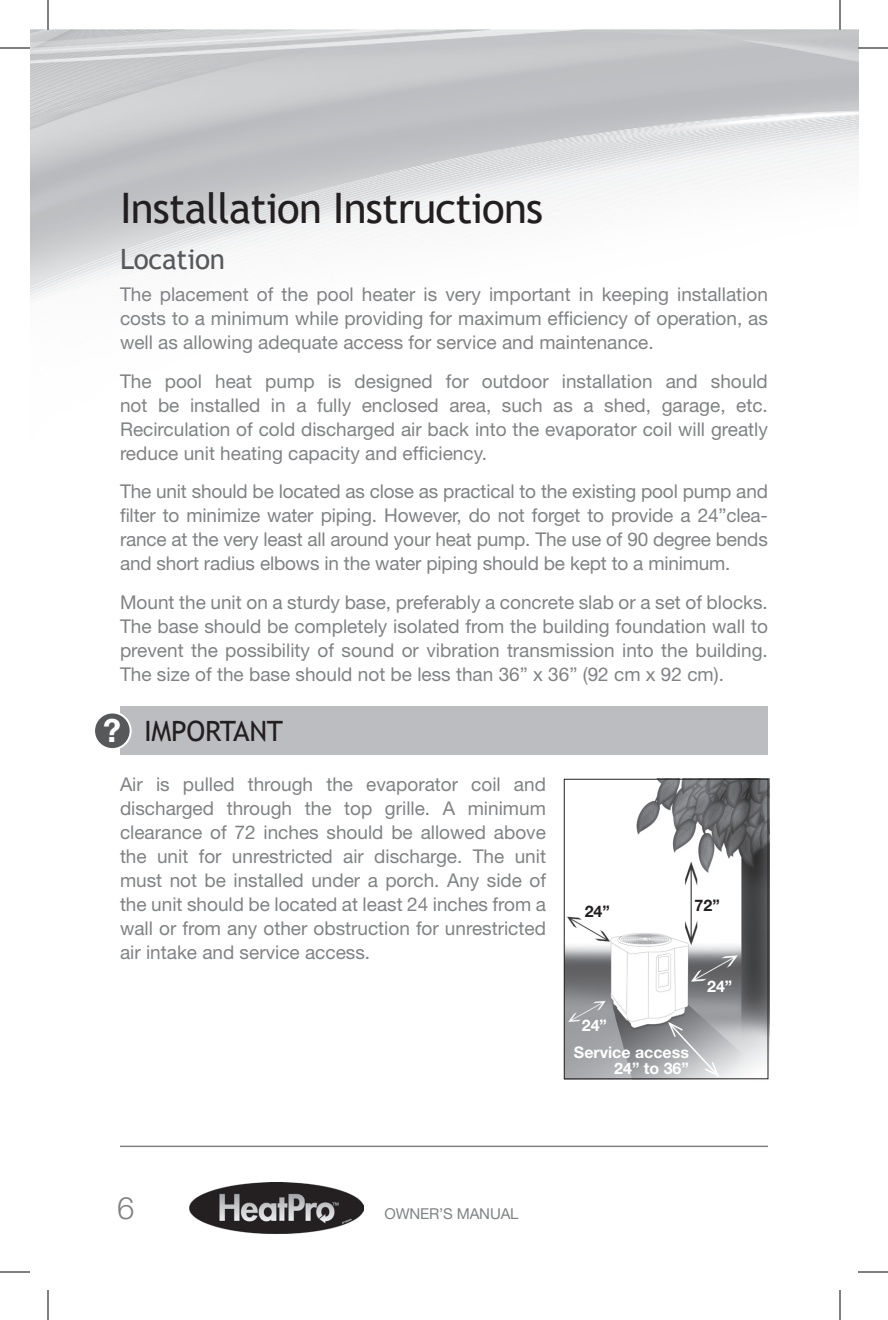
<style>
.page{position:relative;width:888px;height:1320px;background:#fff}
.page>*{position:absolute;margin:0;border:0;box-sizing:border-box;transform-origin:0 0}
.t1{font:42px "Trebuchet MS";letter-spacing:-.02em;color:#231f20}
.t2{font:300 31px "Helvetica Neue";color:#808285}
.t3{font:28px "Trebuchet MS";letter-spacing:-.01em;color:#231f20}
.t4{font:28px "Trebuchet MS";letter-spacing:-.01em;color:#57585a}
.t5{font:19px/24px "Helvetica Neue";color:#808285;text-align:justify}
.t6{font:700 16px/16px "Helvetica Neue";color:#fff;text-align:right}
.t7{font:700 16px "Helvetica Neue";color:#231f20}
.t8{font:15px "Helvetica Neue";letter-spacing:-.01em;color:#808285}
.s1{font-family:"Helvetica Neue";font-weight:700;font-size:32px;color:#fff}
</style>
<div class="page">
<hr style="left:120px;top:1146px;width:648px;height:1px;background:#808285">
<img style="left:30px;top:30px;width:828px;height:271px">
<img style="left:566px;top:779px;width:203px;height:300px">
<div style="left:564px;top:779px;width:204px;height:300px;border:1px solid #231f20"></div>
<div style="left:120px;top:706px;width:648px;height:49px;background:#bcbdc0"></div>
<div style="left:94px;top:712px;width:37px;height:37px;background:#57585a;border-radius:50%"></div>
<div style="left:93px;top:711px;width:39px;height:39px;border:2px solid #fff;border-radius:50%"></div>
<svg style="left:667px;top:1020px;width:54px;height:59px;background:#b2b3b6"></svg>
<img style="left:189px;top:1182px;width:175px;height:52px">
<hr style="left:0;top:48px;width:30px;height:1px;background:#000">
<hr style="left:858px;top:48px;width:30px;height:1px;background:#000">
<hr style="left:0;top:1272px;width:30px;height:1px;background:#000">
<hr style="left:858px;top:1272px;width:30px;height:1px;background:#000">
<hr style="left:48px;top:0;width:1px;height:30px;background:#000">
<hr style="left:48px;top:1290px;width:1px;height:30px;background:#000">
<hr style="left:840px;top:0;width:1px;height:30px;background:#000">
<hr style="left:840px;top:1290px;width:1px;height:30px;background:#000">
<h1 class="t1" style="left:120px;top:184px;width:425px">Installation Instructions</h1>
<h3 class="t4" style="left:120px;top:243px;width:107px">Location</h3>
<p class="t5" style="left:120px;top:282px;width:649px">The placement of the pool heater is very important in keeping installation costs to a minimum while providing for maximum efficiency of operation, as well as allowing adequate access for service and maintenance.</p>
<p class="t5" style="left:120px;top:369px;width:650px">The pool heat pump is designed for outdoor installation and should not be installed in a fully enclosed area, such as a shed, garage, etc.<br>Recirculation of cold discharged air back into the evaporator coil will greatly reduce unit heating capacity and efficiency.</p>
<p class="t5" style="left:120px;top:479px;width:649px">The unit should be located as close as practical to the existing pool pump and filter to minimize water piping. However, do not forget to provide a 24”clea&shy;rance at the very least all around your heat pump. The use of 90 degree bends and short radius elbows in the water piping should be kept to a minimum.</p>
<p class="t5" style="left:120px;top:589px;width:649px">Mount the unit on a sturdy base, preferably a concrete slab or a set of blocks.<br>The base should be completely isolated from the building foundation wall to prevent the possibility of sound or vibration transmission into the building.<br>The size of the base should not be less than 36” x 36” (92 cm x 92 cm).</p>
<h3 class="t3" style="left:103px;top:714px;width:182px"><span class="s1">?</span> IMPORTANT</h3>
<p class="t5" style="left:120px;top:772px;width:428px">Air is pulled through the evaporator coil and discharged through the top grille. A minimum clearance of 72 inches should be allowed above the unit for unrestricted air discharge. The unit must not be installed under a porch. Any side of the unit should be located at least 24 inches from a wall or from any other obstruction for unrestricted air intake and service access.</p>
<p class="t7" style="left:585px;top:901px;width:27px">24”</p>
<p class="t6" style="left:582px;top:1017px;width:27px">24”</p>
<p class="t7" style="left:695px;top:895px;width:27px">72”</p>
<p class="t6" style="left:707px;top:978px;width:27px">24”</p>
<p class="t6" style="left:574px;top:1044px;width:116px">Service access<br>24” to 36”</p>
<h2 class="t2" style="left:117px;top:1189px;width:19px">6</h2>
<p class="t8" style="left:384px;top:1204px;width:136px">OWNER’S MANUAL</p>
</div>
